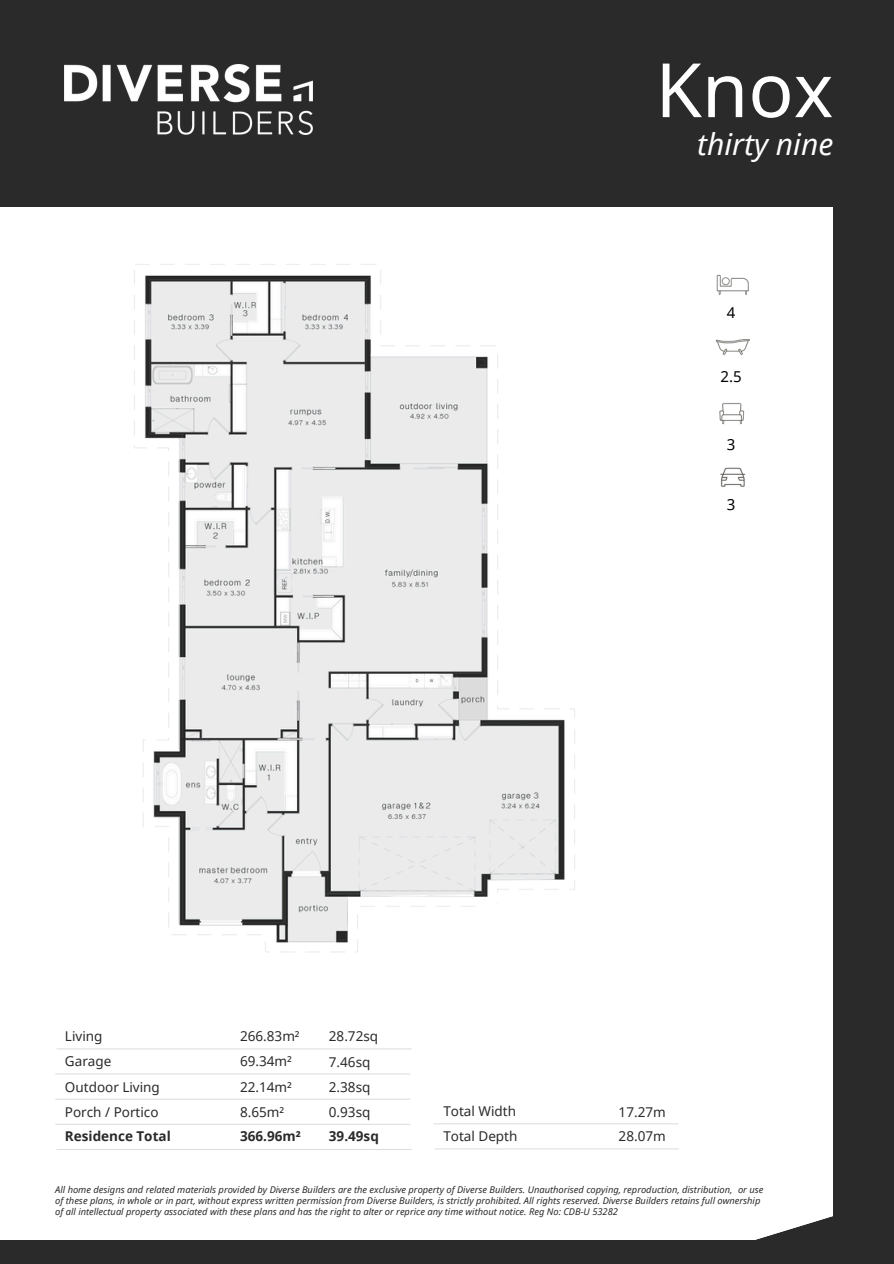
<style>
.page{position:relative;width:894px;height:1264px;background:#fff}
.page>*{position:absolute;margin:0;border:0;box-sizing:border-box;transform-origin:0 0}
.t1{font:75px "Noto Sans";color:#fff}
.t2{font:italic 30px "Noto Sans";color:#fff}
.t3{font:15px "Noto Sans";color:#000}
.t4{font:13.5px "Noto Sans";color:#292a29}
.t5{font:700 13.5px "Noto Sans";color:#292a29}
.t6{font:italic 9.3px/10.8px "Noto Sans";color:#292a29}
</style>
<div class="page">
<div style="left:0;top:0;width:893px;height:207px;background:#292a29"></div>
<div style="left:833px;top:0;width:60px;height:1263px;background:#292a29"></div>
<img style="left:65px;top:64px;width:247px;height:70px">
<div style="left:0;top:1240px;width:893px;height:23px;background:#292a29"></div>
<svg style="left:629px;top:1123px;width:204px;height:117px"></svg>
<hr style="left:55px;top:1098px;width:355px;height:1px;background:#dfdfdf">
<hr style="left:55px;top:1123px;width:355px;height:1px;background:#dfdfdf">
<hr style="left:55px;top:1073px;width:355px;height:1px;background:#dfdfdf">
<hr style="left:57px;top:1048px;width:354px;height:1px;background:#dfdfdf">
<hr style="left:57px;top:1148px;width:354px;height:1px;background:#dfdfdf">
<hr style="left:433px;top:1123px;width:244px;height:1px;background:#dfdfdf">
<hr style="left:434px;top:1148px;width:244px;height:1px;background:#dfdfdf">
<img style="left:134px;top:264px;width:441px;height:689px">
<div style="left:486px;top:904px;width:166px;height:83px;background:#fff"></div>
<div style="left:536px;top:241px;width:116px;height:334px;background:#fff"></div>
<img style="left:715px;top:274px;width:35px;height:213px">
<div style="left:677px;top:304px;width:115px;height:22px;background:#fff"></div>
<div style="left:677px;top:365px;width:115px;height:22px;background:#fff"></div>
<div style="left:670px;top:433px;width:115px;height:22px;background:#fff"></div>
<p class="t1" style="left:655px;top:37px;width:179px">Knox</p>
<h1 class="t2" style="left:697px;top:123px;width:138px">thirty nine</h1>
<h4 class="t3" style="left:726px;top:302px;width:10px">4</h4>
<h4 class="t3" style="left:720px;top:366px;width:23px">2.5</h4>
<h4 class="t3" style="left:726px;top:433px;width:10px">3</h4>
<h4 class="t3" style="left:726px;top:494px;width:10px">3</h4>
<p class="t4" style="left:65px;top:1026px;width:39px">Living</p>
<p class="t4" style="left:65px;top:1051px;width:48px">Garage</p>
<p class="t4" style="left:65px;top:1077px;width:96px">Outdoor Living</p>
<h4 class="t4" style="left:65px;top:1102px;width:95px">Porch / Portico</h4>
<p class="t5" style="left:65px;top:1126px;width:107px">Residence Total</p>
<p class="t4" style="left:240px;top:1026px;width:61px">266.83m²</p>
<h4 class="t4" style="left:329px;top:1026px;width:51px">28.72sq</h4>
<h4 class="t4" style="left:240px;top:1051px;width:53px">69.34m²</h4>
<h4 class="t4" style="left:240px;top:1077px;width:53px">22.14m²</h4>
<p class="t4" style="left:240px;top:1102px;width:46px">8.65m²</p>
<h4 class="t5" style="left:240px;top:1126px;width:62px">366.96m²</h4>
<h4 class="t4" style="left:329px;top:1052px;width:43px">7.46sq</h4>
<h4 class="t4" style="left:329px;top:1077px;width:43px">2.38sq</h4>
<p class="t4" style="left:329px;top:1102px;width:43px">0.93sq</p>
<h4 class="t5" style="left:329px;top:1126px;width:51px">39.49sq</h4>
<h4 class="t4" style="left:443px;top:1101px;width:74px">Total Width</h4>
<h4 class="t4" style="left:443px;top:1126px;width:76px">Total Depth</h4>
<p class="t4" style="left:618px;top:1102px;width:49px">17.27m</p>
<h4 class="t4" style="left:618px;top:1126px;width:49px">28.07m</h4>
<h2 class="t6" style="left:55px;top:1184px;width:709px">All home designs and related materials provided by Diverse Builders are the exclusive property of Diverse Builders. Unauthorised copying, reproduction, distribution, or use of these plans, in whole or in part, without express written permission from Diverse Builders, is strictly prohibited. All rights reserved. Diverse Builders retains full ownership of all intellectual property associated with these plans and has the right to alter or reprice any time without notice. Reg No: CDB-U 53282</h2>
</div>
